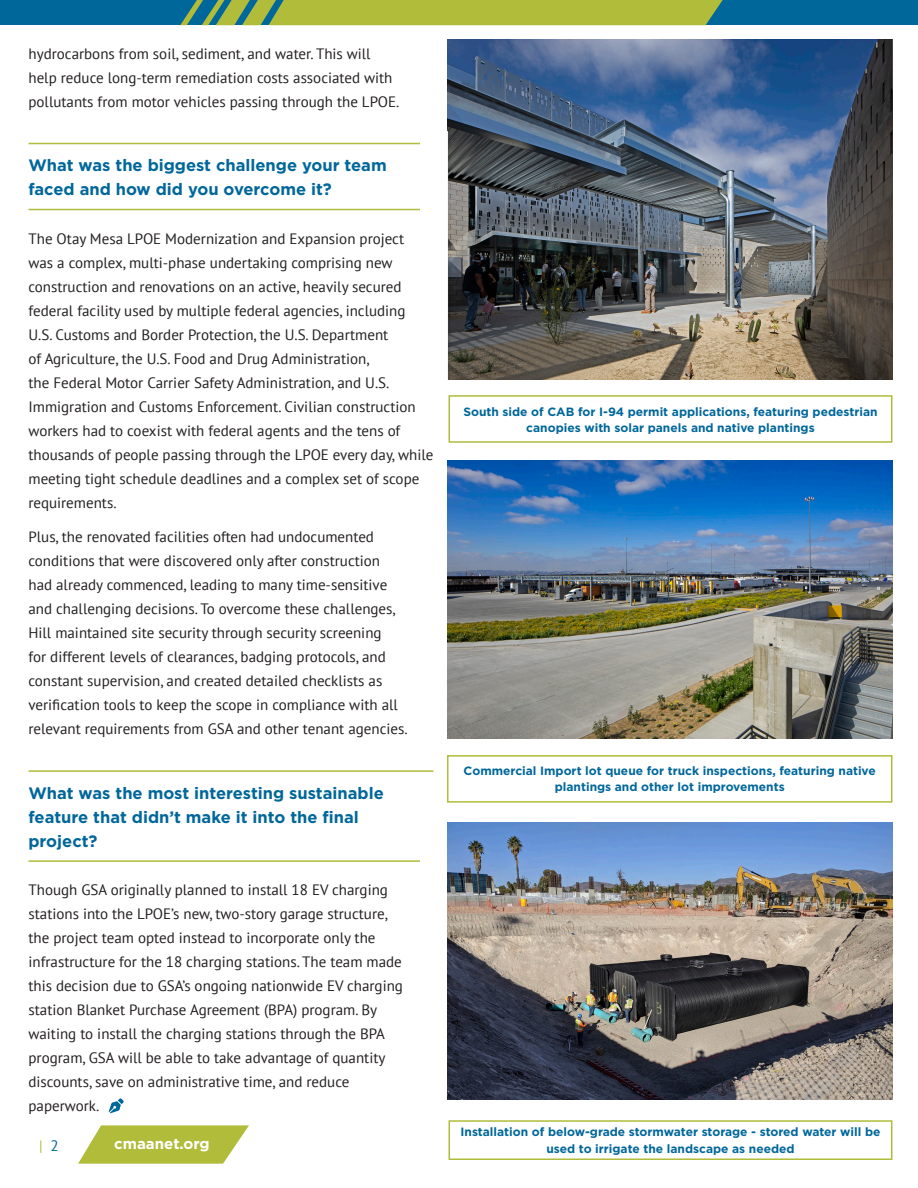
<style>
.page{position:relative;width:918px;height:1188px;background:#fff}
.page>*{position:absolute;margin:0;border:0;box-sizing:border-box;transform-origin:0 0}
.Heading_2{font:700 16.5px/24px "Gotham";color:#00679b}
.BodyText{font:15px/24px "PT Sans";color:#231f20}
.t1{font:700 15px "Gotham";color:#fff}
.t2{font:15px "PT Sans";color:#b0bc3a}
.BodyText-2{font:700 12px/16.5px "Gotham";color:#00679b;text-align:center}
.s1{color:#00679b}
</style>
<div class="page">
<svg style="left:78px;top:1125px;width:171px;height:39px;background:#bcc659"></svg>
<div style="left:0;top:0;width:918px;height:25px;background:#00679b"></div>
<svg style="left:180px;top:0;width:543px;height:25px;background:#9db343"></svg>
<div style="left:448px;top:395px;width:444px;height:48px;border:2px solid #b0bc3a"></div>
<hr style="left:28px;top:143px;width:392px;height:1px;background:#b0bc3a">
<hr style="left:28px;top:209px;width:392px;height:1px;background:#b0bc3a">
<hr style="left:28px;top:770px;width:406px;height:2px;background:#b0bc3a">
<hr style="left:28px;top:860px;width:392px;height:2px;background:#b0bc3a">
<img style="left:447px;top:39px;width:445px;height:340px">
<img style="left:447px;top:461px;width:445px;height:277px">
<div style="left:447px;top:755px;width:445px;height:48px;border:2px solid #b0bc3a"></div>
<img style="left:447px;top:823px;width:445px;height:277px">
<div style="left:448px;top:1120px;width:444px;height:40px;border:2px solid #b0bc3a"></div>
<svg style="left:109px;top:1098px;width:15px;height:15px"></svg>
<p class="BodyText" style="left:28px;top:41px;width:372px">hydrocarbons from soil, sediment, and water. This will help reduce long-term remediation costs associated with pollutants from motor vehicles passing through the LPOE.</p>
<p class="Heading_2" style="left:28px;top:153px;width:360px">What was the biggest challenge your team faced and how did you overcome it?</p>
<p class="BodyText" style="left:28px;top:226px;width:406px">The Otay Mesa LPOE Modernization and Expansion project<br>was a complex, multi-phase undertaking comprising new construction and renovations on an active, heavily secured federal facility used by multiple federal agencies, including U.S. Customs and Border Protection, the U.S. Department<br>of Agriculture, the U.S. Food and Drug Administration,<br>the Federal Motor Carrier Safety Administration, and U.S.<br>Immigration and Customs Enforcement. Civilian construction workers had to coexist with federal agents and the tens of thousands of people passing through the LPOE every day, while meeting tight schedule deadlines and a complex set of scope requirements.</p>
<p class="BodyText" style="left:28px;top:525px;width:381px">Plus, the renovated facilities often had undocumented conditions that were discovered only after construction had already commenced, leading to many time-sensitive and challenging decisions. To overcome these challenges, Hill maintained site security through security screening<br>for different levels of clearances, badging protocols, and constant supervision, and created detailed checklists as verification tools to keep the scope in compliance with all relevant requirements from GSA and other tenant agencies.</p>
<p class="Heading_2" style="left:28px;top:781px;width:357px">What was the most interesting sustainable feature that didn’t make it into the final project?</p>
<p class="BodyText" style="left:28px;top:878px;width:376px">Though GSA originally planned to install 18 EV charging stations into the LPOE’s new, two-story garage structure, the project team opted instead to incorporate only the infrastructure for the 18 charging stations. The team made this decision due to GSA’s ongoing nationwide EV charging station Blanket Purchase Agreement (BPA) program. By waiting to install the charging stations through the BPA program, GSA will be able to take advantage of quantity discounts, save on administrative time, and reduce paperwork.</p>
<p class="t2" style="left:39px;top:1136px;width:21px">| <span class="s1">2</span></p>
<p class="t1" style="left:114px;top:1134px;width:97px">cmaanet.org</p>
<p class="BodyText-2" style="left:463px;top:403px;width:416px">South side of CAB for I-94 permit applications, featuring pedestrian canopies with solar panels and native plantings</p>
<p class="BodyText-2" style="left:464px;top:762px;width:414px">Commercial Import lot queue for truck inspections, featuring native plantings and other lot improvements</p>
<p class="BodyText-2" style="left:460px;top:1124px;width:422px">Installation of below-grade stormwater storage - stored water will be used to irrigate the landscape as needed</p>
</div>
